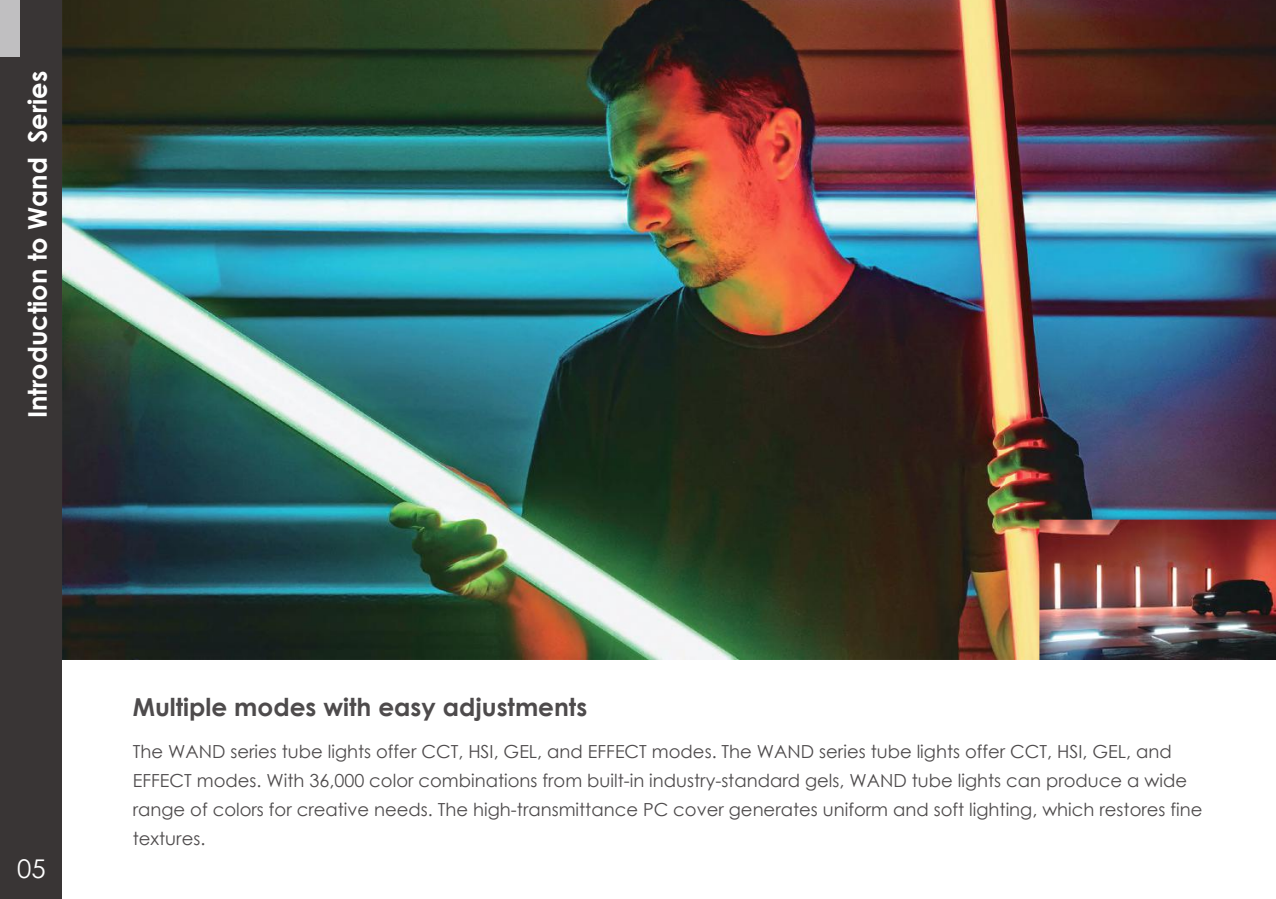
<style>
.page{position:relative;width:1276px;height:899px;background:#fff}
.page>*{position:absolute;margin:0;border:0;box-sizing:border-box;transform-origin:0 0}
.t1{font:25.88px "Century Gothic";color:#fff}
.t2{font:700 25.65px "Century Gothic";color:#fff}
.t3{font:700 24.75px "Century Gothic";color:#4e4b4c}
.t4{font:18px/29.2px "Century Gothic";color:#4e4b4c}
</style>
<div class="page">
<img style="left:61px;top:0;width:1215px;height:659px">
<div style="left:0;top:0;width:61px;height:899px;background:#393535"></div>
<div style="left:0;top:0;width:19px;height:57px;background:#c0bfc1"></div>
<img style="left:1039px;top:520px;width:237px;height:139px">
<h2 class="t2" style="left:18px;top:418px;width:349px;rotate:-90deg">Introduction to Wand Series</h2>
<h1 class="t1" style="left:17px;top:850px;width:30px">05</h1>
<h3 class="t3" style="left:133px;top:688px;width:456px">Multiple modes with easy adjustments</h3>
<p class="t4" style="left:133px;top:736px;width:1071px">The WAND series tube lights offer CCT, HSI, GEL, and EFFECT modes. The WAND series tube lights offer CCT, HSI, GEL, and EFFECT modes. With 36,000 color combinations from built-in industry-standard gels, WAND tube lights can produce a wide range of colors for creative needs. The high-transmittance PC cover generates uniform and soft lighting, which restores fine textures.</p>
</div>
